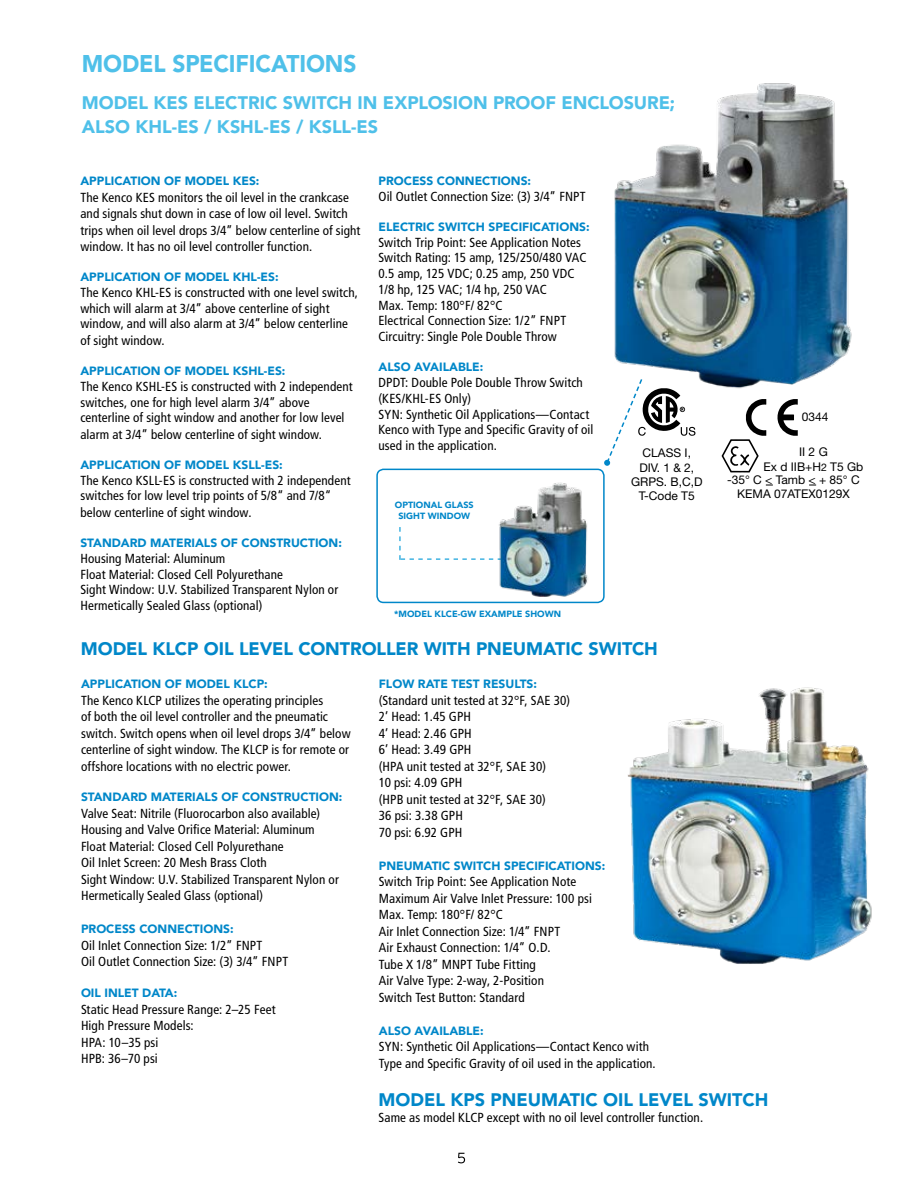
<style>
.page{position:relative;width:918px;height:1188px;background:#fff}
.page>*{position:absolute;margin:0;border:0;box-sizing:border-box;transform-origin:0 0}
.t1{font:900 24px "Avenir LT Std";letter-spacing:-.005em;color:#4fc0e9;scale:.95 1}
.t2{font:900 18px "Avenir LT Std";color:#0087c9}
.t3{font:900 18px/24.6px "Avenir LT Std";letter-spacing:-.005em;color:#4fc0e9}
.t4{font:condensed 13.2px/16.5px "Frutiger LT Std";letter-spacing:.01em;color:#000}
.t5{font:900 12px "Avenir";color:#0087c9}
.t6{font:12px/14.4px "Helvetica Neue LT Std";color:#000;text-align:center}
.t7{font:900 9px/10.8px "Avenir";color:#0087c9;text-align:center}
.s1{font-size:10.5px}
</style>
<div class="page">
<svg style="left:458px;top:1153px;width:7px;height:10px"></svg>
<svg style="left:777px;top:410px;width:21px;height:26px"></svg>
<svg style="left:722px;top:410px;width:44px;height:63px"></svg>
<div style="left:376px;top:469px;width:229px;height:134px;border:2px solid #0087c9;border-radius:6px"></div>
<img style="left:614px;top:83px;width:238px;height:327px">
<img style="left:627px;top:687px;width:245px;height:277px">
<svg style="left:604px;top:377px;width:91px;height:89px"></svg>
<svg style="left:399px;top:527px;width:77px;height:33px"></svg>
<img style="left:477px;top:482px;width:121px;height:122px">
<h1 class="t1" style="left:82px;top:49px;width:291px">MODEL SPECIFICATIONS</h1>
<h2 class="t3" style="left:82px;top:90px;width:595px">MODEL KES ELECTRIC SWITCH IN EXPLOSION PROOF ENCLOSURE;<br>ALSO KHL-ES / KSHL-ES / KSLL-ES</h2>
<p class="t5" style="left:80px;top:171px;width:181px">APPLICATION OF MODEL KES:</p>
<p class="t4" style="left:80px;top:189px;width:282px">The Kenco KES monitors the oil level in the crankcase and signals shut down in case of low oil level. Switch trips when oil level drops 3/4” below centerline of sight window. It has no oil level controller function.</p>
<p class="t5" style="left:80px;top:267px;width:200px">APPLICATION OF MODEL KHL-ES:</p>
<p class="t4" style="left:80px;top:284px;width:279px;line-height:16px">The Kenco KHL-ES is constructed with one level switch, which will alarm at 3/4” above centerline of sight window, and will also alarm at 3/4” below centerline of sight window.</p>
<p class="t5" style="left:80px;top:361px;width:207px">APPLICATION OF MODEL KSHL-ES:</p>
<p class="t4" style="left:80px;top:378px;width:274px;line-height:16px">The Kenco KSHL-ES is constructed with 2 independent switches, one for high level alarm 3/4” above centerline of sight window and another for low level alarm at 3/4” below centerline of sight window.</p>
<p class="t5" style="left:80px;top:455px;width:204px">APPLICATION OF MODEL KSLL-ES:</p>
<p class="t4" style="left:80px;top:472px;width:272px;line-height:16px">The Kenco KSLL-ES is constructed with 2 independent switches for low level trip points of 5/8“ and 7/8“ below centerline of sight window.</p>
<p class="t5" style="left:80px;top:533px;width:263px">STANDARD MATERIALS OF CONSTRUCTION:</p>
<p class="t4" style="left:80px;top:551px;width:259px;line-height:15.8px">Housing Material: Aluminum<br>Float Material: Closed Cell Polyurethane<br>Sight Window: U.V. Stabilized Transparent Nylon or Hermetically Sealed Glass (optional)</p>
<p class="t5" style="left:379px;top:171px;width:154px">PROCESS CONNECTIONS:</p>
<p class="t4" style="left:379px;top:188px;width:209px">Oil Outlet Connection Size: (3) 3/4” FNPT</p>
<p class="t5" style="left:379px;top:216px;width:213px">ELECTRIC SWITCH SPECIFICATIONS:</p>
<p class="t4" style="left:379px;top:234px;width:209px;line-height:15.8px">Switch Trip Point: See Application Notes Switch Rating: 15 amp, 125/250/480 VAC 0.5 amp, 125 VDC; 0.25 amp, 250 VDC 1/8 hp, 125 VAC; 1/4 hp, 250 VAC<br>Max. Temp: 180°F/ 82°C<br>Electrical Connection Size: 1/2” FNPT Circuitry: Single Pole Double Throw</p>
<p class="t5" style="left:379px;top:357px;width:106px">ALSO AVAILABLE:</p>
<p class="t4" style="left:379px;top:375px;width:216px;line-height:15.8px">DPDT: Double Pole Double Throw Switch (KES/KHL-ES Only)<br>SYN: Synthetic Oil Applications—Contact Kenco with Type and Specific Gravity of oil used in the application.</p>
<p class="t7" style="left:395px;top:500px;width:80px">OPTIONAL GLASS<br>SIGHT WINDOW</p>
<p class="t7" style="left:394px;top:608px;width:168px">*MODEL KLCE-GW EXAMPLE SHOWN</p>
<p class="t6" style="left:631px;top:446px;width:73px">CLASS I,<br>DIV. 1 &amp; 2,<br>GRPS. B,C,D<br>T-Code T5</p>
<h2 class="t2" style="left:81px;top:638px;width:579px">MODEL KLCP OIL LEVEL CONTROLLER WITH PNEUMATIC SWITCH</h2>
<p class="t5" style="left:81px;top:674px;width:188px">APPLICATION OF MODEL KLCP:</p>
<p class="t4" style="left:81px;top:692px;width:271px">The Kenco KLCP utilizes the operating principles<br>of both the oil level controller and the pneumatic switch. Switch opens when oil level drops 3/4” below centerline of sight window. The KLCP is for remote or offshore locations with no electric power.</p>
<p class="t5" style="left:81px;top:787px;width:263px">STANDARD MATERIALS OF CONSTRUCTION:</p>
<p class="t4" style="left:81px;top:805px;width:259px">Valve Seat: Nitrile (Fluorocarbon also available)<br>Housing and Valve Orifice Material: Aluminum Float Material: Closed Cell Polyurethane<br>Oil Inlet Screen: 20 Mesh Brass Cloth<br>Sight Window: U.V. Stabilized Transparent Nylon or Hermetically Sealed Glass (optional)</p>
<p class="t5" style="left:81px;top:919px;width:154px">PROCESS CONNECTIONS:</p>
<p class="t4" style="left:81px;top:937px;width:209px">Oil Inlet Connection Size: 1/2” FNPT<br>Oil Outlet Connection Size: (3) 3/4” FNPT</p>
<p class="t5" style="left:81px;top:983px;width:98px">OIL INLET DATA:</p>
<p class="t4" style="left:81px;top:1001px;width:196px">Static Head Pressure Range: 2–25 Feet<br>High Pressure Models:<br>HPA: 10–35 psi<br>HPB: 36–70 psi</p>
<p class="t5" style="left:379px;top:674px;width:160px">FLOW RATE TEST RESULTS:</p>
<p class="t4" style="left:379px;top:692px;width:193px">(Standard unit tested at 32°F, SAE 30)<br>2’ Head: 1.45 GPH<br>4’ Head: 2.46 GPH<br>6’ Head: 3.49 GPH<br>(HPA unit tested at 32°F, SAE 30)<br>10 psi: 4.09 GPH<br>(HPB unit tested at 32°F, SAE 30)<br>36 psi: 3.38 GPH<br>70 psi: 6.92 GPH</p>
<p class="t5" style="left:379px;top:855px;width:228px">PNEUMATIC SWITCH SPECIFICATIONS:</p>
<p class="t4" style="left:379px;top:873px;width:215px">Switch Trip Point: See Application Note Maximum Air Valve Inlet Pressure: 100 psi Max. Temp: 180°F/ 82°C<br>Air Inlet Connection Size: 1/4” FNPT<br>Air Exhaust Connection: 1/4” O.D.<br>Tube X 1/8” MNPT Tube Fitting<br>Air Valve Type: 2-way, 2-Position<br>Switch Test Button: Standard</p>
<p class="t5" style="left:379px;top:1020px;width:106px">ALSO AVAILABLE:</p>
<p class="t4" style="left:379px;top:1038px;width:278px">SYN: Synthetic Oil Applications—Contact Kenco with<br>Type and Specific Gravity of oil used in the application.</p>
<p class="t6" style="left:802px;top:410px;width:28px">0344</p>
<p class="t6" style="left:799px;top:445px;width:30px">II 2 G</p>
<p class="t6" style="left:763px;top:459px;width:101px">Ex d IIB+H<span class="s1">2</span> T5 Gb</p>
<p class="t6" style="left:727px;top:472px;width:134px">-35° C &lt; Tamb &lt; + 85° C</p>
<p class="t6" style="left:737px;top:487px;width:114px">KEMA 07ATEX0129X</p>
<h2 class="t2" style="left:379px;top:1089px;width:391px">MODEL KPS PNEUMATIC OIL LEVEL SWITCH</h2>
<p class="t4" style="left:379px;top:1110px;width:326px">Same as model KLCP except with no oil level controller function.</p>
</div>
